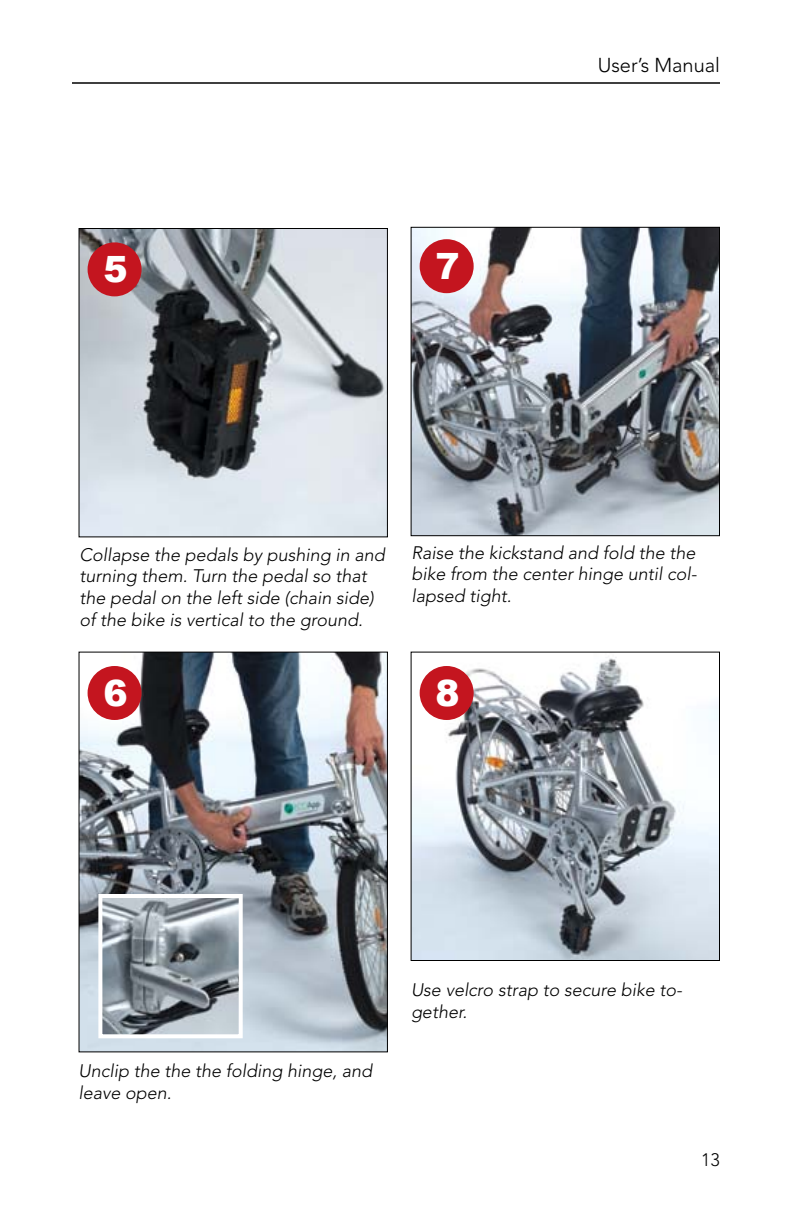
<style>
.page{position:relative;width:792px;height:1224px;background:#fff}
.page>*{position:absolute;margin:0;border:0;box-sizing:border-box;transform-origin:0 0}
.t1{font:900 36.2px "Arial";color:#fff}
.t2{font:300 20px "Avenir";color:#000}
.t3{font:italic 300 18px/21.6px "Avenir";color:#000}
.t4{font:300 18px "Avenir";color:#000}
</style>
<div class="page">
<hr style="left:72px;top:82px;width:648px;height:2px;background:#000">
<img style="left:81px;top:230px;width:305px;height:305px">
<div style="left:79px;top:228px;width:309px;height:309px;border:1px solid #000"></div>
<img style="left:81px;top:654px;width:305px;height:396px">
<div style="left:79px;top:652px;width:309px;height:400px;border:1px solid #000"></div>
<img style="left:413px;top:229px;width:305px;height:305px">
<div style="left:411px;top:227px;width:309px;height:309px;border:1px solid #000"></div>
<img style="left:413px;top:657px;width:305px;height:302px">
<div style="left:411px;top:652px;width:309px;height:309px;border:1px solid #000"></div>
<div style="left:88px;top:242px;width:54px;height:54px;background:#c4151f;border-radius:50%"></div>
<div style="left:88px;top:666px;width:54px;height:54px;background:#c4151f;border-radius:50%"></div>
<div style="left:420px;top:239px;width:54px;height:54px;background:#c4151f;border-radius:50%"></div>
<div style="left:420px;top:666px;width:54px;height:54px;background:#c4151f;border-radius:50%"></div>
<img style="left:103px;top:899px;width:135px;height:134px">
<div style="left:98px;top:894px;width:145px;height:144px;border:4px solid #fff"></div>
<h1 class="t1" style="left:103px;top:243px;width:26px">5</h1>
<h1 class="t1" style="left:436px;top:240px;width:26px">7</h1>
<p class="t2" style="left:598px;top:53px;width:124px">User’s Manual</p>
<p class="t3" style="left:79px;top:544px;width:307px">Collapse the pedals by pushing in and turning them. Turn the pedal so that the pedal on the left side (chain side) of the bike is vertical to the ground.</p>
<h1 class="t1" style="left:103px;top:667px;width:26px">6</h1>
<p class="t3" style="left:412px;top:542px;width:287px;text-align:justify">Raise the kickstand and fold the the bike from the center hinge until col&shy;lapsed tight.</p>
<h1 class="t1" style="left:436px;top:667px;width:26px">8</h1>
<p class="t3" style="left:79px;top:1060px;width:295px">Unclip the the the folding hinge, and leave open.</p>
<p class="t3" style="left:411px;top:979px;width:273px">Use velcro strap to secure bike to&shy;gether.</p>
<p class="t4" style="left:701px;top:1149px;width:20px">13</p>
</div>
